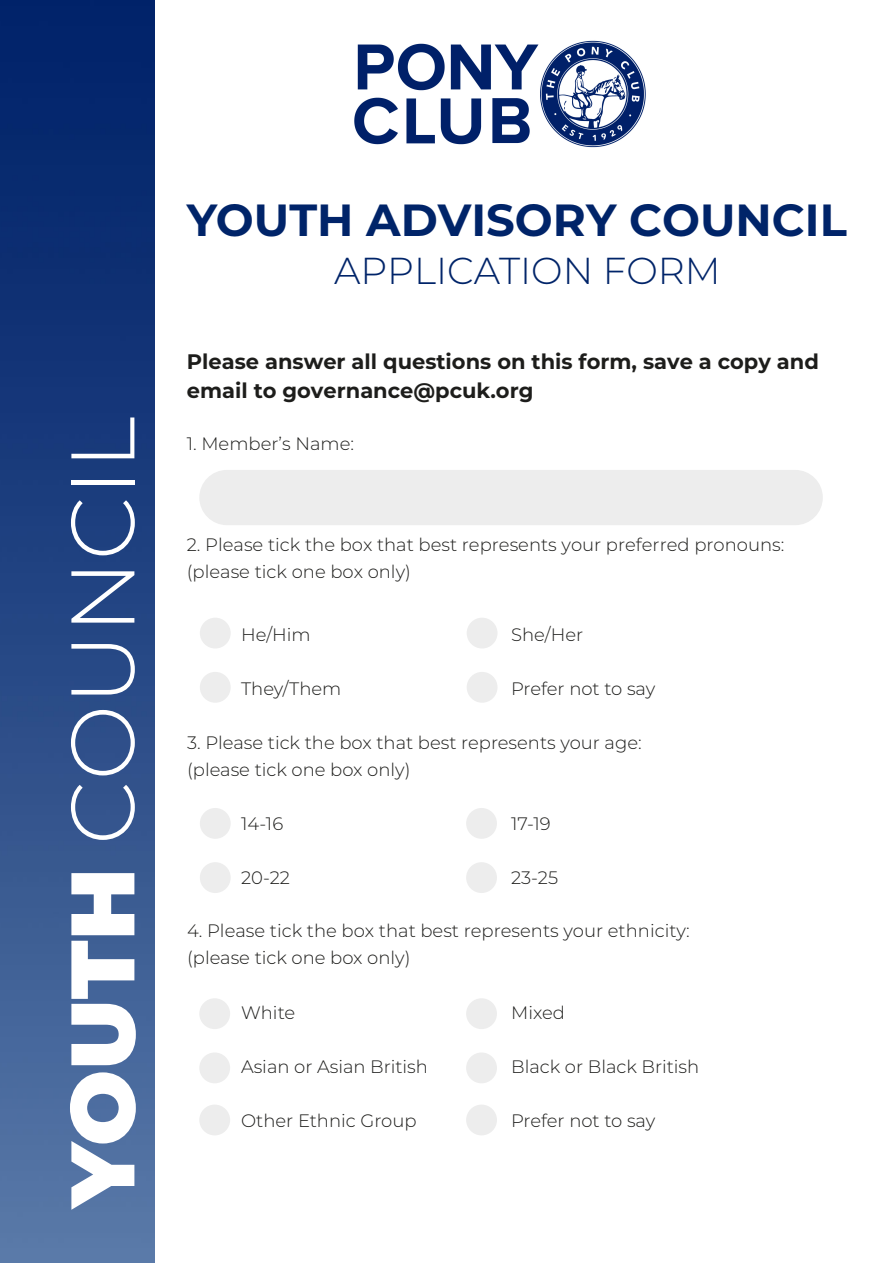
<style>
.page{position:relative;width:893px;height:1263px;background:#fff}
.page>*{position:absolute;margin:0;border:0;box-sizing:border-box;transform-origin:0 0}
.t1{font:300 90px "Montserrat";color:#fff}
.t2{font:700 45px "Montserrat";color:#002469}
.t3{font:300 37.5px "Montserrat";color:#002469}
.t4{font:700 21px/28.7px "Montserrat";color:#1d1d1b}
.t5{font:300 18px/27px "Montserrat";color:#1d1d1b}
.s1{font-weight:900}
</style>
<div class="page">
<img style="left:0;top:0;width:155px;height:1263px">
<div style="left:200px;top:618px;width:31px;height:30px;background:#ededed;border-radius:50%"></div>
<div style="left:467px;top:618px;width:30px;height:30px;background:#ededed;border-radius:50%"></div>
<div style="left:200px;top:672px;width:31px;height:31px;background:#ededed;border-radius:50%"></div>
<div style="left:467px;top:672px;width:30px;height:31px;background:#ededed;border-radius:50%"></div>
<div style="left:200px;top:808px;width:31px;height:31px;background:#ededed;border-radius:50%"></div>
<div style="left:466px;top:808px;width:31px;height:31px;background:#ededed;border-radius:50%"></div>
<div style="left:200px;top:862px;width:31px;height:31px;background:#ededed;border-radius:50%"></div>
<div style="left:466px;top:862px;width:31px;height:31px;background:#ededed;border-radius:50%"></div>
<div style="left:199px;top:998px;width:31px;height:31px;background:#ededed;border-radius:50%"></div>
<div style="left:466px;top:998px;width:31px;height:31px;background:#ededed;border-radius:50%"></div>
<div style="left:199px;top:1052px;width:31px;height:31px;background:#ededed;border-radius:50%"></div>
<div style="left:466px;top:1052px;width:31px;height:31px;background:#ededed;border-radius:50%"></div>
<div style="left:199px;top:1104px;width:31px;height:31px;background:#ededed;border-radius:50%"></div>
<div style="left:466px;top:1104px;width:31px;height:31px;background:#ededed;border-radius:50%"></div>
<div style="left:199px;top:470px;width:624px;height:55px;background:#ededed;border-radius:28px"></div>
<img style="left:354px;top:40px;width:292px;height:108px">
<p class="t1" style="left:41px;top:1207px;width:792px;rotate:-90deg"><span class="s1">YOUTH</span> COUNCIL</p>
<p class="t2" style="left:187px;top:188px;width:662px">YOUTH ADVISORY COUNCIL</p>
<p class="t3" style="left:334px;top:246px;width:388px">APPLICATION FORM</p>
<p class="t4" style="left:187px;top:347px;width:634px">Please answer all questions on this form, save a copy and email to governance@pcuk.org</p>
<p class="t5" style="left:187px;top:430px;width:169px">1. Member’s Name:</p>
<p class="t5" style="left:187px;top:530px;width:599px">2. Please tick the box that best represents your preferred pronouns: (please tick one box only)</p>
<p class="t5" style="left:241px;top:621px;width:71px">He/Him</p>
<p class="t5" style="left:511px;top:621px;width:74px">She/Her</p>
<p class="t5" style="left:241px;top:675px;width:102px">They/Them</p>
<p class="t5" style="left:511px;top:675px;width:146px">Prefer not to say</p>
<p class="t5" style="left:187px;top:729px;width:456px">3. Please tick the box that best represents your age:</p>
<p class="t5" style="left:187px;top:756px;width:225px">(please tick one box only)</p>
<p class="t5" style="left:241px;top:810px;width:44px">14-16</p>
<p class="t5" style="left:511px;top:810px;width:41px">17-19</p>
<p class="t5" style="left:241px;top:864px;width:50px">20-22</p>
<p class="t5" style="left:511px;top:864px;width:49px">23-25</p>
<p class="t5" style="left:187px;top:917px;width:504px">4. Please tick the box that best represents your ethnicity: (please tick one box only)</p>
<p class="t5" style="left:241px;top:999px;width:56px">White</p>
<p class="t5" style="left:511px;top:999px;width:55px">Mixed</p>
<p class="t5" style="left:241px;top:1053px;width:188px">Asian or Asian British</p>
<p class="t5" style="left:511px;top:1053px;width:190px">Black or Black British</p>
<p class="t5" style="left:241px;top:1107px;width:177px">Other Ethnic Group</p>
<p class="t5" style="left:511px;top:1107px;width:146px">Prefer not to say</p>
</div>
